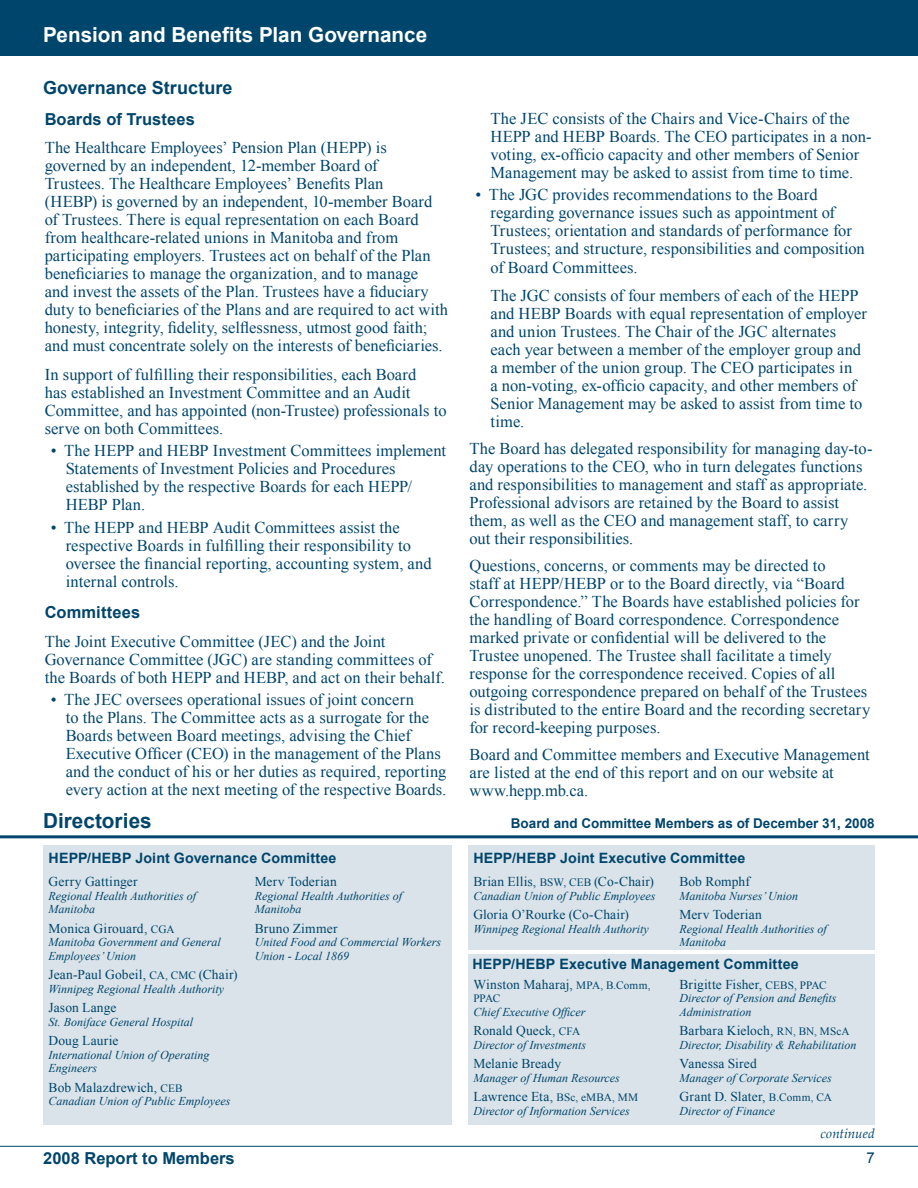
<style>
.page{position:relative;width:918px;height:1188px;background:#fff}
.page>*{position:absolute;margin:0;border:0;box-sizing:border-box;transform-origin:0 0}
.t1{font:700 20.7px "Arial";color:#fff}
.t2{font:700 20.7px "Arial";color:#00456b}
.t3{font:700 18px "Arial";color:#00456b}
.t4{font:16.5px/18px "Times New Roman";color:#00456b}
.t5{font:700 16.5px "Arial";color:#00456b}
.t6{font:15px "Arial";color:#00456b}
.t7{font:700 14.25px "Arial";letter-spacing:.01em;color:#00456b}
.t8{font:13.5px "Times New Roman";letter-spacing:.01em;color:#00456b}
.t9{font:700 13.5px "Arial";color:#00456b}
.t10{font:italic 13.5px "Palatino Linotype";letter-spacing:.005em;color:#00456b}
.t11{font:italic 12px/13.5px "Times New Roman";color:#00456b}
.t12{font:11.25px "Times New Roman";color:#00456b}
.s1{font-size:11.25px}
</style>
<div class="page">
<hr style="left:0;top:1146px;width:918px;height:1px;background:#00456b">
<div style="left:43px;top:845px;width:409px;height:280px;background:#d9e3e9"></div>
<div style="left:468px;top:845px;width:407px;height:105px;background:#d9e3e9"></div>
<div style="left:468px;top:954px;width:407px;height:171px;background:#d9e3e9"></div>
<div style="left:0;top:0;width:918px;height:56px;background:#00456b"></div>
<hr style="left:0;top:835px;width:918px;height:3px;background:#00456b">
<p class="t1" style="left:43px;top:21px;width:386px">Pension and Benefits Plan Governance</p>
<p class="t3" style="left:43px;top:76px;width:191px">Governance Structure</p>
<p class="t5" style="left:45px;top:108px;width:152px">Boards of Trustees</p>
<p class="t4" style="left:45px;top:138px;width:405px">The Healthcare Employees’ Pension Plan (HEPP) is governed by an independent, 12-member Board of<br>Trustees. The Healthcare Employees’ Benefits Plan<br>(HEBP) is governed by an independent, 10-member Board of Trustees. There is equal representation on each Board from healthcare-related unions in Manitoba and from participating employers. Trustees act on behalf of the Plan beneficiaries to manage the organization, and to manage<br>and invest the assets of the Plan. Trustees have a fiduciary duty to beneficiaries of the Plans and are required to act with honesty, integrity, fidelity, selflessness, utmost good faith; and must concentrate solely on the interests of beneficiaries.</p>
<p class="t4" style="left:45px;top:365px;width:403px">In support of fulfilling their responsibilities, each Board<br>has established an Investment Committee and an Audit Committee, and has appointed (non-Trustee) professionals to serve on both Committees.</p>
<p class="t4" style="left:66px;top:441px;width:382px;text-indent:-15px">• The HEPP and HEBP Investment Committees implement Statements of Investment Policies and Procedures established by the respective Boards for each HEPP/ HEBP Plan.</p>
<p class="t4" style="left:66px;top:518px;width:367px;text-indent:-15px">• The HEPP and HEBP Audit Committees assist the respective Boards in fulfilling their responsibility to oversee the financial reporting, accounting system, and internal controls.</p>
<p class="t5" style="left:45px;top:601px;width:97px">Committees</p>
<p class="t4" style="left:45px;top:632px;width:402px">The Joint Executive Committee (JEC) and the Joint<br>Governance Committee (JGC) are standing committees of the Boards of both HEPP and HEBP, and act on their behalf.</p>
<p class="t4" style="left:66px;top:690px;width:382px;text-indent:-15px">• The JEC oversees operational issues of joint concern<br>to the Plans. The Committee acts as a surrogate for the Boards between Board meetings, advising the Chief Executive Officer (CEO) in the management of the Plans and the conduct of his or her duties as required, reporting every action at the next meeting of the respective Boards.</p>
<p class="t2" style="left:43px;top:807px;width:110px">Directories</p>
<p class="t7" style="left:49px;top:848px;width:289px">HEPP/HEBP Joint Governance Committee</p>
<p class="t8" style="left:49px;top:873px;width:90px">Gerry Gattinger</p>
<p class="t11" style="left:49px;top:889px;width:149px">Regional Health Authorities of<br>Manitoba</p>
<p class="t8" style="left:49px;top:919px;width:128px">Monica Girouard, <span class="s1">CGA</span></p>
<p class="t11" style="left:49px;top:935px;width:174px">Manitoba Government and General<br>Employees’ Union</p>
<p class="t8" style="left:49px;top:966px;width:191px">Jean-Paul Gobeil, <span class="s1">CA, CMC</span> (Chair)</p>
<p class="t11" style="left:49px;top:982px;width:177px">Winnipeg Regional Health Authority</p>
<p class="t8" style="left:49px;top:999px;width:69px">Jason Lange</p>
<p class="t11" style="left:49px;top:1015px;width:146px">St. Boniface General Hospital</p>
<p class="t8" style="left:49px;top:1032px;width:71px">Doug Laurie</p>
<p class="t11" style="left:49px;top:1048px;width:163px">International Union of Operating<br>Engineers</p>
<p class="t8" style="left:49px;top:1078px;width:136px">Bob Malazdrewich, <span class="s1">CEB</span></p>
<p class="t11" style="left:49px;top:1094px;width:183px">Canadian Union of Public Employees</p>
<p class="t8" style="left:255px;top:873px;width:84px">Merv Toderian</p>
<p class="t11" style="left:255px;top:889px;width:149px">Regional Health Authorities of<br>Manitoba</p>
<p class="t8" style="left:255px;top:919px;width:84px">Bruno Zimmer</p>
<p class="t11" style="left:255px;top:935px;width:188px">United Food and Commercial Workers<br>Union - Local 1869</p>
<p class="t4" style="left:490px;top:109px;width:383px">The JEC consists of the Chairs and Vice-Chairs of the HEPP and HEBP Boards. The CEO participates in a non&shy;voting, ex-officio capacity and other members of Senior Management may be asked to assist from time to time.</p>
<p class="t4" style="left:490px;top:186px;width:376px;text-indent:-15px">• The JGC provides recommendations to the Board regarding governance issues such as appointment of Trustees; orientation and standards of performance for Trustees; and structure, responsibilities and composition of Board Committees.</p>
<p class="t4" style="left:490px;top:286px;width:378px">The JGC consists of four members of each of the HEPP and HEBP Boards with equal representation of employer and union Trustees. The Chair of the JGC alternates each year between a member of the employer group and a member of the union group. The CEO participates in<br>a non-voting, ex-officio capacity, and other members of Senior Management may be asked to assist from time to time.</p>
<p class="t4" style="left:470px;top:439px;width:405px">The Board has delegated responsibility for managing day-to&shy;day operations to the CEO, who in turn delegates functions and responsibilities to management and staff as appropriate.<br>Professional advisors are retained by the Board to assist them, as well as the CEO and management staff, to carry out their responsibilities.</p>
<p class="t4" style="left:470px;top:556px;width:402px">Questions, concerns, or comments may be directed to<br>staff at HEPP/HEBP or to the Board directly, via “Board Correspondence.” The Boards have established policies for the handling of Board correspondence. Correspondence marked private or confidential will be delivered to the Trustee unopened. The Trustee shall facilitate a timely response for the correspondence received. Copies of all outgoing correspondence prepared on behalf of the Trustees is distributed to the entire Board and the recording secretary for record-keeping purposes.</p>
<p class="t4" style="left:470px;top:745px;width:402px">Board and Committee members and Executive Management are listed at the end of this report and on our website at www.hepp.mb.ca.</p>
<p class="t9" style="left:511px;top:814px;width:365px">Board and Committee Members as of December 31, 2008</p>
<p class="t7" style="left:473px;top:848px;width:274px">HEPP/HEBP Joint Executive Committee</p>
<p class="t8" style="left:473px;top:873px;width:182px">Brian Ellis, <span class="s1">BSW, CEB</span> (Co-Chair)</p>
<p class="t11" style="left:473px;top:889px;width:183px">Canadian Union of Public Employees</p>
<p class="t8" style="left:473px;top:906px;width:157px">Gloria O’Rourke (Co-Chair)</p>
<p class="t11" style="left:473px;top:922px;width:177px">Winnipeg Regional Health Authority</p>
<p class="t8" style="left:680px;top:873px;width:72px">Bob Romphf</p>
<p class="t11" style="left:680px;top:889px;width:120px">Manitoba Nurses’ Union</p>
<p class="t8" style="left:680px;top:906px;width:84px">Merv Toderian</p>
<p class="t11" style="left:680px;top:922px;width:149px">Regional Health Authorities of<br>Manitoba</p>
<p class="t7" style="left:472px;top:955px;width:328px">HEPP/HEBP Executive Management Committee</p>
<p class="t8" style="left:473px;top:975px;width:179px">Winston Maharaj, <span class="s1">MPA, B.Comm,</span></p>
<p class="t12" style="left:473px;top:991px;width:28px">PPAC</p>
<p class="t11" style="left:473px;top:1005px;width:113px">Chief Executive Officer</p>
<p class="t8" style="left:473px;top:1022px;width:108px">Ronald Queck, <span class="s1">CFA</span></p>
<p class="t11" style="left:473px;top:1038px;width:114px">Director of Investments</p>
<p class="t8" style="left:473px;top:1055px;width:89px">Melanie Bready</p>
<p class="t11" style="left:473px;top:1071px;width:148px">Manager of Human Resources</p>
<p class="t8" style="left:473px;top:1088px;width:166px">Lawrence Eta, <span class="s1">BSc, eMBA, MM</span></p>
<p class="t11" style="left:473px;top:1104px;width:158px">Director of Information Services</p>
<p class="t8" style="left:680px;top:975px;width:149px">Brigitte Fisher, <span class="s1">CEBS, PPAC</span></p>
<p class="t11" style="left:680px;top:991px;width:158px">Director of Pension and Benefits<br>Administration</p>
<p class="t8" style="left:680px;top:1022px;width:171px">Barbara Kieloch, <span class="s1">RN, BN, MScA</span></p>
<p class="t11" style="left:680px;top:1038px;width:178px">Director, Disability &amp; Rehabilitation</p>
<p class="t8" style="left:680px;top:1055px;width:79px">Vanessa Sired</p>
<p class="t11" style="left:680px;top:1071px;width:154px">Manager of Corporate Services</p>
<p class="t8" style="left:680px;top:1088px;width:154px">Grant D. Slater, <span class="s1">B.Comm, CA</span></p>
<p class="t11" style="left:680px;top:1104px;width:97px">Director of Finance</p>
<p class="t10" style="left:821px;top:1124px;width:56px">continued</p>
<p class="t5" style="left:43px;top:1147px;width:193px">2008 Report to Members</p>
<p class="t6" style="left:866px;top:1148px;width:10px">7</p>
</div>
